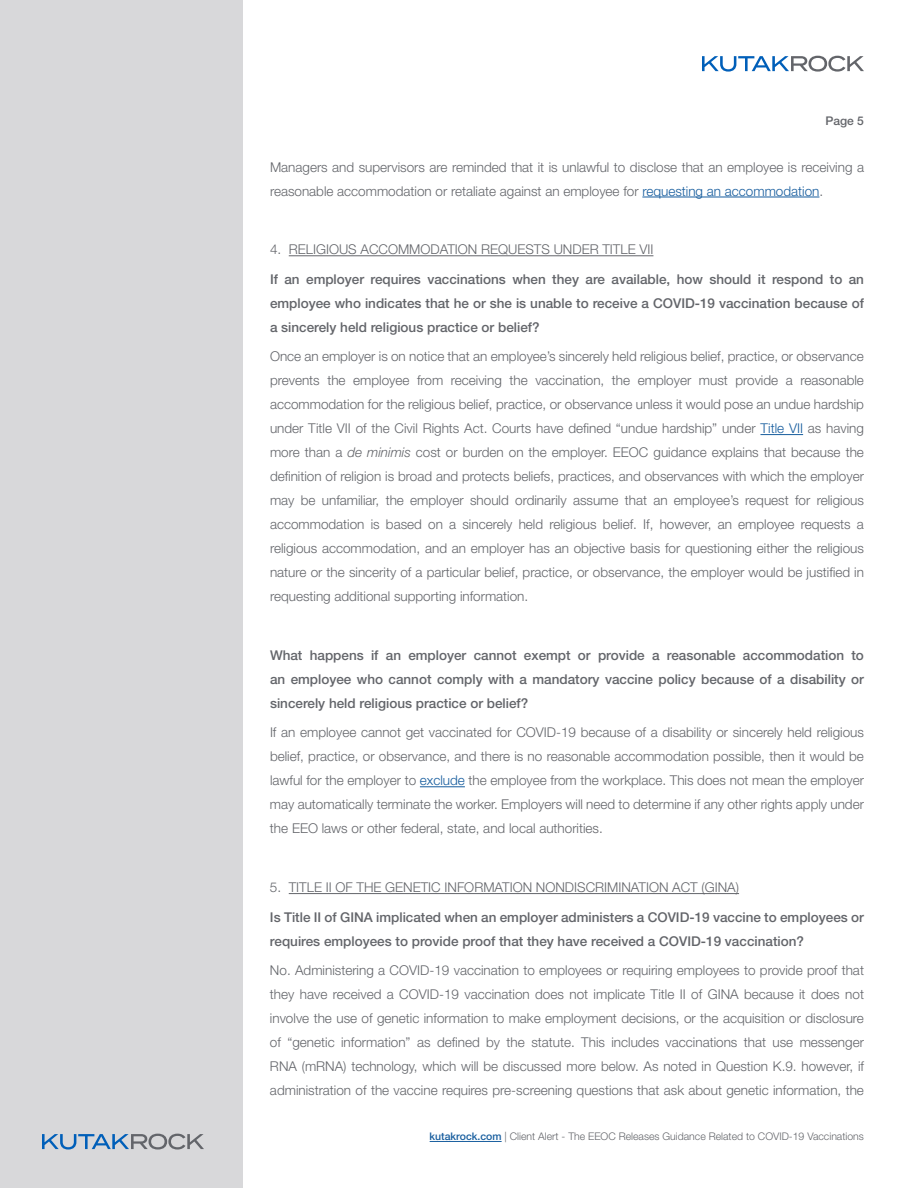
<style>
.page{position:relative;width:918px;height:1188px;background:#fff}
.page>*{position:absolute;margin:0;border:0;box-sizing:border-box;transform-origin:0 0}
.t1{font:300 13.5px/24px "Helvetica Neue LT Std";color:#63656a;text-align:justify}
.t2{font:500 13.5px/24px "Helvetica Neue LT Std";color:#63656a;text-align:justify}
.t3{font:500 12px "Helvetica Neue LT Std";color:#63656a}
.t4{font:300 10.5px "Helvetica Neue LT Std";color:#63656a}
.s1{color:#175d9e}
.s2{font-style:italic}
.s3{font-weight:500;color:#175d9e}
</style>
<div class="page">
<div style="left:0;top:0;width:243px;height:1188px;background:#d8d8da"></div>
<svg style="left:702px;top:56px;width:162px;height:16px"></svg>
<hr style="left:430px;top:1141px;width:72px;height:1px;background:#175d9e">
<svg style="left:42px;top:1134px;width:162px;height:16px"></svg>
<hr style="left:642px;top:197px;width:177px;height:1px;background:#175d9e">
<hr style="left:289px;top:255px;width:364px;height:1px;background:#63656a">
<hr style="left:760px;top:434px;width:43px;height:1px;background:#175d9e">
<hr style="left:420px;top:786px;width:45px;height:1px;background:#175d9e">
<hr style="left:289px;top:893px;width:450px;height:1px;background:#63656a">
<p class="t3" style="left:826px;top:113px;width:40px">Page 5</p>
<p class="t1" style="left:270px;top:155px;width:596px">Managers and supervisors are reminded that it is unlawful to disclose that an employee is receiving a reasonable accommodation or retaliate against an employee for <span class="s1">requesting an accommodation</span>.</p>
<p class="t1" style="left:270px;top:237px;width:385px">4. RELIGIOUS ACCOMMODATION REQUESTS UNDER TITLE VII</p>
<p class="t2" style="left:270px;top:267px;width:596px">If an employer requires vaccinations when they are available, how should it respond to an employee who indicates that he or she is unable to receive a COVID-19 vaccination because of a sincerely held religious practice or belief?</p>
<p class="t1" style="left:270px;top:344px;width:596px">Once an employer is on notice that an employee’s sincerely held religious belief, practice, or observance prevents the employee from receiving the vaccination, the employer must provide a reasonable accommodation for the religious belief, practice, or observance unless it would pose an undue hardship under Title VII of the Civil Rights Act. Courts have defined “undue hardship” under <span class="s1">Title VII</span> as having more than a <span class="s2">de minimis</span> cost or burden on the employer. EEOC guidance explains that because the definition of religion is broad and protects beliefs, practices, and observances with which the employer may be unfamiliar, the employer should ordinarily assume that an employee’s request for religious accommodation is based on a sincerely held religious belief. If, however, an employee requests a religious accommodation, and an employer has an objective basis for questioning either the religious nature or the sincerity of a particular belief, practice, or observance, the employer would be justified in requesting additional supporting information.</p>
<p class="t2" style="left:270px;top:643px;width:595px">What happens if an employer cannot exempt or provide a reasonable accommodation to an employee who cannot comply with a mandatory vaccine policy because of a disability or sincerely held religious practice or belief?</p>
<p class="t1" style="left:270px;top:720px;width:596px">If an employee cannot get vaccinated for COVID-19 because of a disability or sincerely held religious belief, practice, or observance, and there is no reasonable accommodation possible, then it would be lawful for the employer to <span class="s1">exclude</span> the employee from the workplace. This does not mean the employer may automatically terminate the worker. Employers will need to determine if any other rights apply under the EEO laws or other federal, state, and local authorities.</p>
<p class="t1" style="left:270px;top:875px;width:471px">5. TITLE II OF THE GENETIC INFORMATION NONDISCRIMINATION ACT (GINA)</p>
<p class="t2" style="left:270px;top:905px;width:595px">Is Title II of GINA implicated when an employer administers a COVID-19 vaccine to employees or requires employees to provide proof that they have received a COVID-19 vaccination?</p>
<p class="t1" style="left:270px;top:958px;width:596px">No. Administering a COVID-19 vaccination to employees or requiring employees to provide proof that they have received a COVID-19 vaccination does not implicate Title II of GINA because it does not involve the use of genetic information to make employment decisions, or the acquisition or disclosure of “genetic information” as defined by the statute. This includes vaccinations that use messenger RNA (mRNA) technology, which will be discussed more below. As noted in Question K.9. however, if administration of the vaccine requires pre-screening questions that ask about genetic information, the</p>
<p class="t4" style="left:430px;top:1130px;width:436px"><span class="s3">kutakrock.com</span> | Client Alert - The EEOC Releases Guidance Related to COVID-19 Vaccinations</p>
</div>
